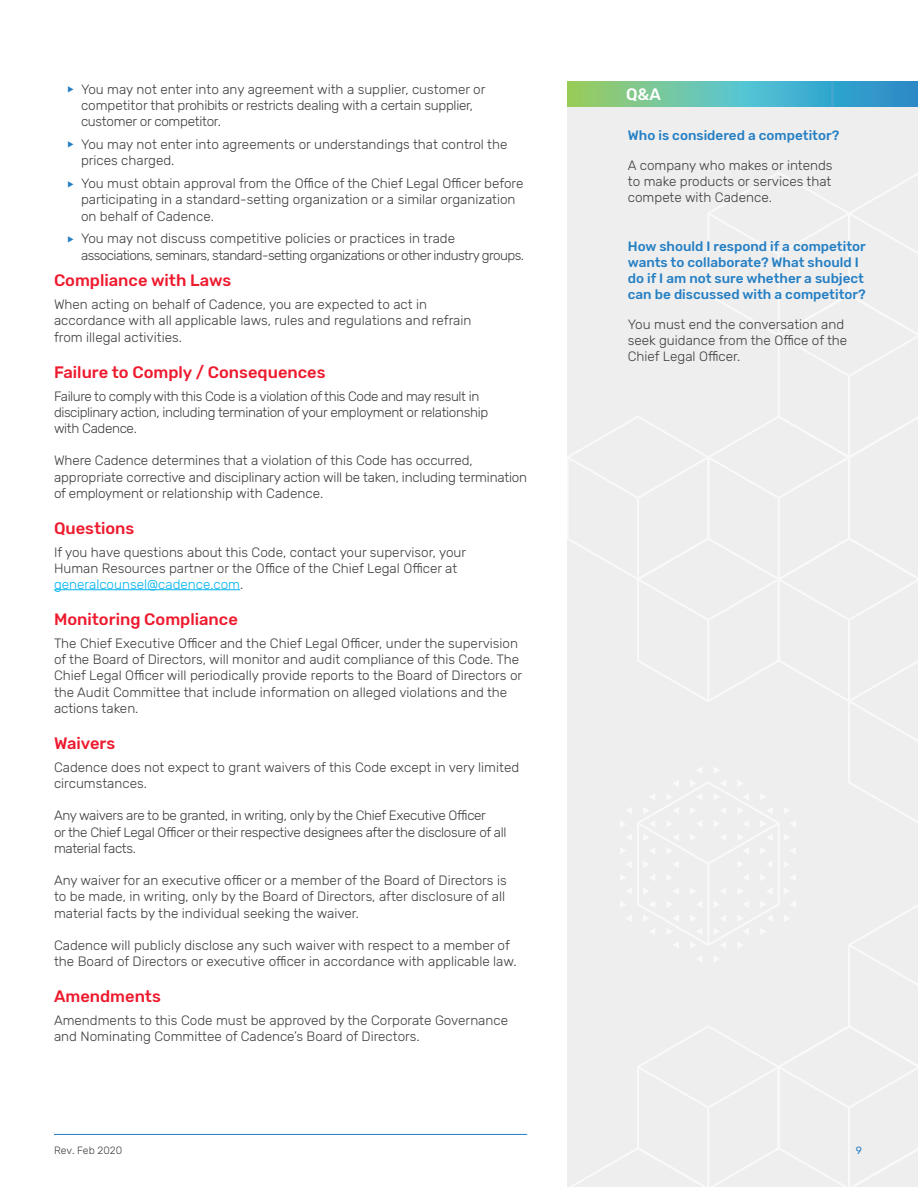
<style>
.page{position:relative;width:918px;height:1188px;background:#fff}
.page>*{position:absolute;margin:0;border:0;box-sizing:border-box;transform-origin:0 0}
.t1{font:500 16.5px "Rubik";color:#ee1a2e}
.t2{font:500 16.5px "Rubik";color:#fff}
.t3{font:300 13.5px/16.2px "Rubik";color:#3e3e3f}
.t4{font:300 13.5px/16.2px "Rubik";letter-spacing:-.025em;color:#3e3e3f}
.t5{font:500 13.5px/16.2px "Rubik";color:#257fc3}
.t6{font:300 13.5px/16.2px "Rubik";letter-spacing:-.03em;color:#3e3e3f}
.t7{font:300 13.5px/16.2px "Rubik";letter-spacing:-.02em;color:#3e3e3f}
.t8{font:300 13.5px/16.2px "Rubik";letter-spacing:-.04em;color:#3e3e3f}
.t9{font:300 10.5px "Rubik";color:#3e3e3f}
.t10{font:10.5px "Rubik";color:#257fc3}
.s1{color:#257fc3}
.s2{color:#00b3ef}
</style>
<div class="page">
<div style="left:567px;top:91px;width:351px;height:1096px;background:#eeeeef"></div>
<svg style="left:567px;top:172px;width:351px;height:1015px"></svg>
<hr style="left:54px;top:1134px;width:473px;height:1px;background:#257fc3">
<svg style="left:567px;top:81px;width:351px;height:25px;background:#5ab7b2"></svg>
<hr style="left:54px;top:589px;width:186px;height:1px;background:#00b3ef">
<p class="t7" style="left:81px;top:81px;width:406px;text-indent:-14px"><span class="s1">◆</span> You may not enter into any agreement with a supplier, customer or competitor that prohibits or restricts dealing with a certain supplier, customer or competitor.</p>
<p class="t3" style="left:81px;top:137px;width:428px;text-indent:-14px"><span class="s1">◆</span> You may not enter into agreements or understandings that control the prices charged.</p>
<p class="t3" style="left:81px;top:176px;width:444px;text-indent:-14px"><span class="s1">◆</span> You must obtain approval from the Office of the Chief Legal Officer before participating in a standard-setting organization or a similar organization on behalf of Cadence.</p>
<p class="t8" style="left:81px;top:231px;width:445px;text-indent:-14px"><span class="s1">◆</span> You may not discuss competitive policies or practices in trade associations, seminars, standard-setting organizations or other industry groups.</p>
<p class="t1" style="left:54px;top:271px;width:179px">Compliance with Laws</p>
<p class="t3" style="left:54px;top:297px;width:419px">When acting on behalf of Cadence, you are expected to act in accordance with all applicable laws, rules and regulations and refrain from illegal activities.</p>
<p class="t1" style="left:54px;top:362px;width:273px">Failure to Comply / Consequences</p>
<p class="t6" style="left:54px;top:388px;width:436px">Failure to comply with this Code is a violation of this Code and may result in disciplinary action, including termination of your employment or relationship with Cadence.</p>
<p class="t3" style="left:54px;top:453px;width:475px">Where Cadence determines that a violation of this Code has occurred, appropriate corrective and disciplinary action will be taken, including termination of employment or relationship with Cadence.</p>
<p class="t1" style="left:54px;top:519px;width:82px">Questions</p>
<p class="t3" style="left:54px;top:544px;width:414px">If you have questions about this Code, contact your supervisor, your<br>Human Resources partner or the Office of the Chief Legal Officer at <span class="s2">generalcounsel@cadence.com</span>.</p>
<p class="t1" style="left:54px;top:610px;width:185px">Monitoring Compliance</p>
<p class="t3" style="left:54px;top:636px;width:470px">The Chief Executive Officer and the Chief Legal Officer, under the supervision of the Board of Directors, will monitor and audit compliance of this Code. The Chief Legal Officer will periodically provide reports to the Board of Directors or the Audit Committee that include information on alleged violations and the actions taken.</p>
<p class="t1" style="left:54px;top:734px;width:63px">Waivers</p>
<p class="t3" style="left:54px;top:759px;width:467px">Cadence does not expect to grant waivers of this Code except in very limited circumstances.</p>
<p class="t4" style="left:54px;top:808px;width:454px">Any waivers are to be granted, in writing, only by the Chief Executive Officer<br>or the Chief Legal Officer or their respective designees after the disclosure of all material facts.</p>
<p class="t3" style="left:54px;top:873px;width:454px">Any waiver for an executive officer or a member of the Board of Directors is to be made, in writing, only by the Board of Directors, after disclosure of all material facts by the individual seeking the waiver.</p>
<p class="t3" style="left:54px;top:938px;width:464px">Cadence will publicly disclose any such waiver with respect to a member of the Board of Directors or executive officer in accordance with applicable law.</p>
<p class="t1" style="left:54px;top:987px;width:108px">Amendments</p>
<p class="t3" style="left:54px;top:1013px;width:456px">Amendments to this Code must be approved by the Corporate Governance and Nominating Committee of Cadence’s Board of Directors.</p>
<p class="t2" style="left:626px;top:84px;width:36px">Q&amp;A</p>
<p class="t5" style="left:628px;top:128px;width:213px">Who is considered a competitor?</p>
<p class="t3" style="left:628px;top:157px;width:206px;text-align:justify">A company who makes or intends to make products or services that compete with Cadence.</p>
<p class="t5" style="left:628px;top:238px;width:240px">How should I respond if a competitor wants to collaborate? What should I do if I am not sure whether a subject can be discussed with a competitor?</p>
<p class="t3" style="left:628px;top:317px;width:221px">You must end the conversation and seek guidance from the Office of the<br>Chief Legal Officer.</p>
<p class="t9" style="left:54px;top:1144px;width:70px">Rev. Feb 2020</p>
<p class="t10" style="left:856px;top:1144px;width:8px">9</p>
</div>
